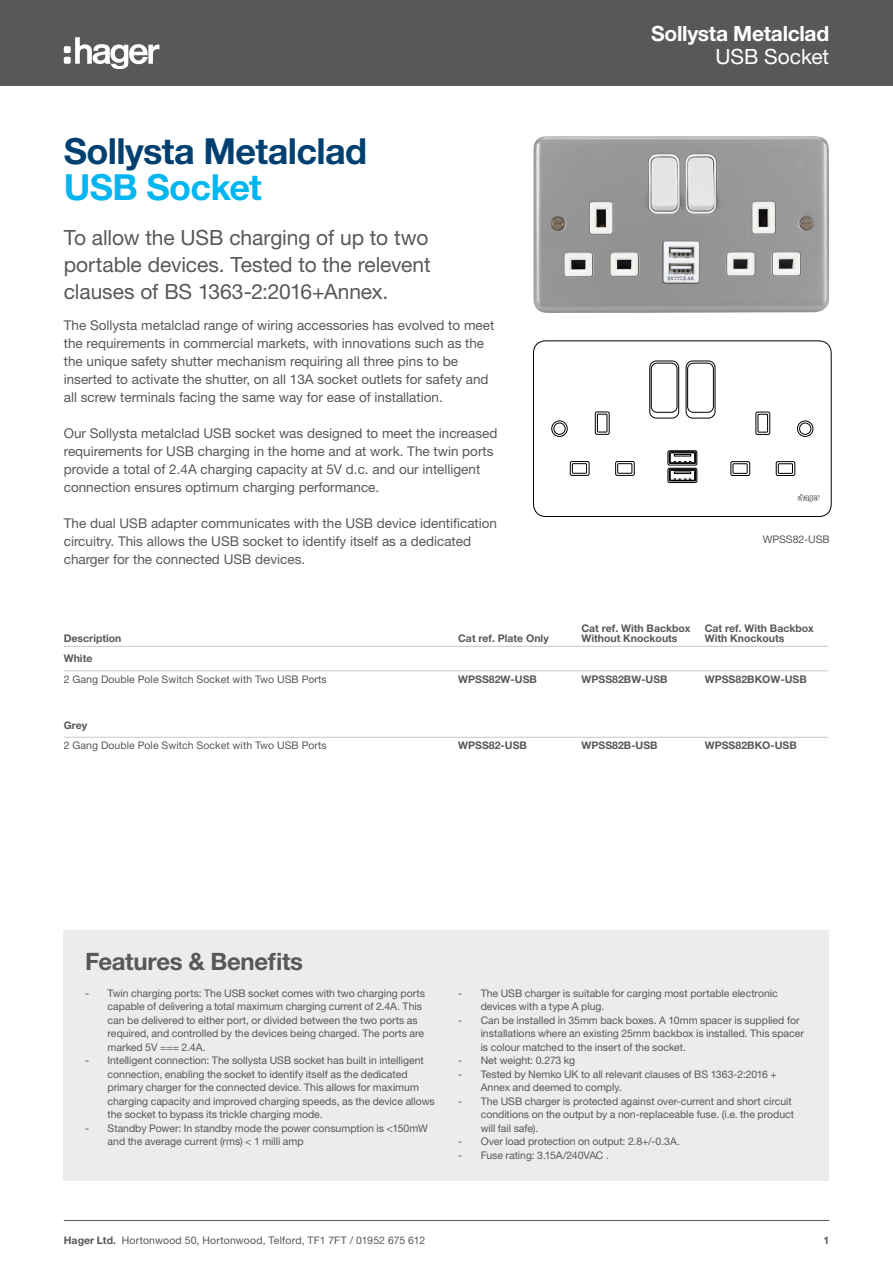
<style>
.page{position:relative;width:893px;height:1263px;background:#fff}
.page>*{position:absolute;margin:0;border:0;box-sizing:border-box;transform-origin:0 0}
.hager_Headline_48pt{font:700 36px "Helvetica Neue LT Std";letter-spacing:-.015em;color:#004071}
.hager_Headline_48pt-2{font:700 36px "Helvetica Neue LT Std";letter-spacing:-.02em;color:#00b6f0}
.hager_Headline_16pt{font:700 24px "Helvetica Neue LT Std";letter-spacing:-.015em;color:#57585a}
.hager_Teaser_text_14{font:21px/27px "Helvetica Neue LT Std";letter-spacing:-.005em;color:#57585a;text-align:justify}
.t1{font:700 21px "Helvetica Neue LT Std";letter-spacing:-.015em;color:#fff}
.t2{font:21px "Helvetica Neue LT Std";letter-spacing:-.005em;color:#fff}
.lv6___PGR_Copy_List{font:13.5px/18px "Helvetica Neue LT Std";color:#57585a}
.hager_Decor__6pt__6p{font:10.5px/13.5px "Helvetica Neue LT Std";color:#57585a}
.lv7___Order_Table_He{font:700 10.5px/10.5px "Helvetica Neue LT Std";color:#57585a}
.hager_Pagina_7pt_9pt{font:700 10.5px "Helvetica Neue LT Std";color:#57585a}
.s1{font-weight:700}
</style>
<div class="page">
<div style="left:0;top:0;width:893px;height:85px;background:#57585a"></div>
<svg style="left:75px;top:37px;width:84px;height:32px"></svg>
<div style="left:64px;top:46px;width:7px;height:7px;background:#fff;border-radius:2px"></div>
<div style="left:64px;top:57px;width:7px;height:7px;background:#fff;border-radius:2px"></div>
<hr style="left:64px;top:1220px;width:765px;height:1px;background:#57585a">
<div style="left:64px;top:930px;width:765px;height:251px;background:#ececee"></div>
<img style="left:533px;top:136px;width:296px;height:177px">
<svg style="left:533px;top:341px;width:299px;height:176px"></svg>
<svg style="left:798px;top:494px;width:21px;height:8px"></svg>
<hr style="left:64px;top:646px;width:394px;height:1px;background:#c7c8ca">
<hr style="left:458px;top:646px;width:123px;height:1px;background:#c7c8ca">
<hr style="left:581px;top:646px;width:124px;height:1px;background:#c7c8ca">
<hr style="left:705px;top:646px;width:123px;height:1px;background:#c7c8ca">
<hr style="left:64px;top:670px;width:394px;height:1px;background:#c7c8ca">
<hr style="left:458px;top:670px;width:123px;height:1px;background:#c7c8ca">
<hr style="left:581px;top:670px;width:124px;height:1px;background:#c7c8ca">
<hr style="left:705px;top:670px;width:123px;height:1px;background:#c7c8ca">
<hr style="left:64px;top:737px;width:394px;height:1px;background:#c7c8ca">
<hr style="left:458px;top:737px;width:123px;height:1px;background:#c7c8ca">
<hr style="left:581px;top:737px;width:124px;height:1px;background:#c7c8ca">
<hr style="left:705px;top:737px;width:123px;height:1px;background:#c7c8ca">
<p class="hager_Headline_48pt" style="left:64px;top:129px;width:305px">Sollysta Metalclad</p>
<p class="hager_Headline_48pt-2" style="left:64px;top:165px;width:200px">USB Socket</p>
<p class="hager_Teaser_text_14" style="left:64px;top:224px;width:368px">To allow the USB charging of up to two portable devices. Tested to the relevent clauses of BS 1363-2:2016+Annex.</p>
<p class="lv6___PGR_Copy_List" style="left:64px;top:316px;width:432px">The Sollysta metalclad range of wiring accessories has evolved to meet the requirements in commercial markets, with innovations such as the the unique safety shutter mechanism requiring all three pins to be inserted to activate the shutter, on all 13A socket outlets for safety and all screw terminals facing the same way for ease of installation.</p>
<p class="lv6___PGR_Copy_List" style="left:64px;top:424px;width:435px">Our Sollysta metalclad USB socket was designed to meet the increased requirements for USB charging in the home and at work. The twin ports provide a total of 2.4A charging capacity at 5V d.c. and our intelligent connection ensures optimum charging performance.</p>
<p class="lv6___PGR_Copy_List" style="left:64px;top:514px;width:435px">The dual USB adapter communicates with the USB device identification circuitry. This allows the USB socket to identify itself as a dedicated charger for the connected USB devices.</p>
<h3 class="t1" style="left:651px;top:21px;width:179px">Sollysta Metalclad</h3>
<h3 class="t2" style="left:715px;top:44px;width:115px">USB Socket</h3>
<p class="hager_Decor__6pt__6p" style="left:763px;top:533px;width:69px">WPSS82-USB</p>
<p class="lv7___Order_Table_He" style="left:64px;top:633px;width:59px">Description</p>
<p class="lv7___Order_Table_He" style="left:458px;top:633px;width:92px">Cat ref. Plate Only</p>
<p class="lv7___Order_Table_He" style="left:581px;top:622px;width:111px">Cat ref. With Backbox<br>Without Knockouts</p>
<p class="lv7___Order_Table_He" style="left:705px;top:622px;width:111px">Cat ref. With Backbox<br>With Knockouts</p>
<p class="lv7___Order_Table_He" style="left:64px;top:653px;width:30px">White</p>
<p class="hager_Decor__6pt__6p" style="left:64px;top:672px;width:264px">2 Gang Double Pole Switch Socket with Two USB Ports</p>
<p class="lv7___Order_Table_He" style="left:458px;top:673px;width:80px">WPSS82W-USB</p>
<p class="lv7___Order_Table_He" style="left:581px;top:673px;width:88px">WPSS82BW-USB</p>
<p class="lv7___Order_Table_He" style="left:705px;top:673px;width:103px">WPSS82BKOW-USB</p>
<p class="lv7___Order_Table_He" style="left:64px;top:719px;width:25px">Grey</p>
<p class="hager_Decor__6pt__6p" style="left:64px;top:738px;width:264px">2 Gang Double Pole Switch Socket with Two USB Ports</p>
<p class="lv7___Order_Table_He" style="left:458px;top:740px;width:70px">WPSS82-USB</p>
<p class="lv7___Order_Table_He" style="left:581px;top:740px;width:78px">WPSS82B-USB</p>
<p class="lv7___Order_Table_He" style="left:705px;top:740px;width:94px">WPSS82BKO-USB</p>
<p class="hager_Headline_16pt" style="left:85px;top:946px;width:220px">Features &amp; Benefits</p>
<p class="hager_Decor__6pt__6p" style="left:108px;top:986px;width:319px;text-indent:-22px">- Twin charging ports: The USB socket comes with two charging ports capable of delivering a total maximum charging current of 2.4A. This can be delivered to either port, or divided between the two ports as required, and controlled by the devices being charged. The ports are marked 5V === 2.4A.</p>
<p class="hager_Decor__6pt__6p" style="left:108px;top:1053px;width:329px;text-indent:-22px">- Intelligent connection: The sollysta USB socket has built in intelligent connection, enabling the socket to identify itself as the dedicated primary charger for the connected device. This allows for maximum charging capacity and improved charging speeds, as the device allows the socket to bypass its trickle charging mode.</p>
<p class="hager_Decor__6pt__6p" style="left:108px;top:1121px;width:322px;text-indent:-22px">- Standby Power: In standby mode the power consumption is &lt;150mW and the average current (rms) &lt; 1 milli amp</p>
<p class="hager_Decor__6pt__6p" style="left:481px;top:986px;width:299px;text-indent:-22px">- The USB charger is suitable for carging most portable electronic devices with a type A plug.</p>
<p class="hager_Decor__6pt__6p" style="left:481px;top:1013px;width:325px;text-indent:-22px">- Can be installed in 35mm back boxes. A 10mm spacer is supplied for installations where an existing 25mm backbox is installed. This spacer is colour matched to the insert of the socket.</p>
<p class="hager_Decor__6pt__6p" style="left:458px;top:1053px;width:119px">- Net weight: 0.273 kg</p>
<p class="hager_Decor__6pt__6p" style="left:481px;top:1067px;width:298px;text-indent:-22px">- Tested by Nemko UK to all relevant clauses of BS 1363-2:2016 +<br>Annex and deemed to comply.</p>
<p class="hager_Decor__6pt__6p" style="left:481px;top:1094px;width:315px;text-indent:-22px">- The USB charger is protected against over-current and short circuit conditions on the output by a non-replaceable fuse. (i.e. the product will fail safe).</p>
<p class="hager_Decor__6pt__6p" style="left:458px;top:1134px;width:223px">- Over load protection on output: 2.8+/-0.3A.</p>
<p class="hager_Decor__6pt__6p" style="left:458px;top:1148px;width:152px">- Fuse rating: 3.15A/240VAC .</p>
<p class="hager_Decor__6pt__6p" style="left:64px;top:1233px;width:363px"><span class="s1">Hager Ltd.</span> Hortonwood 50, Hortonwood, Telford, TF1 7FT / 01952 675 612</p>
<p class="hager_Pagina_7pt_9pt" style="left:823px;top:1233px;width:7px">1</p>
</div>
